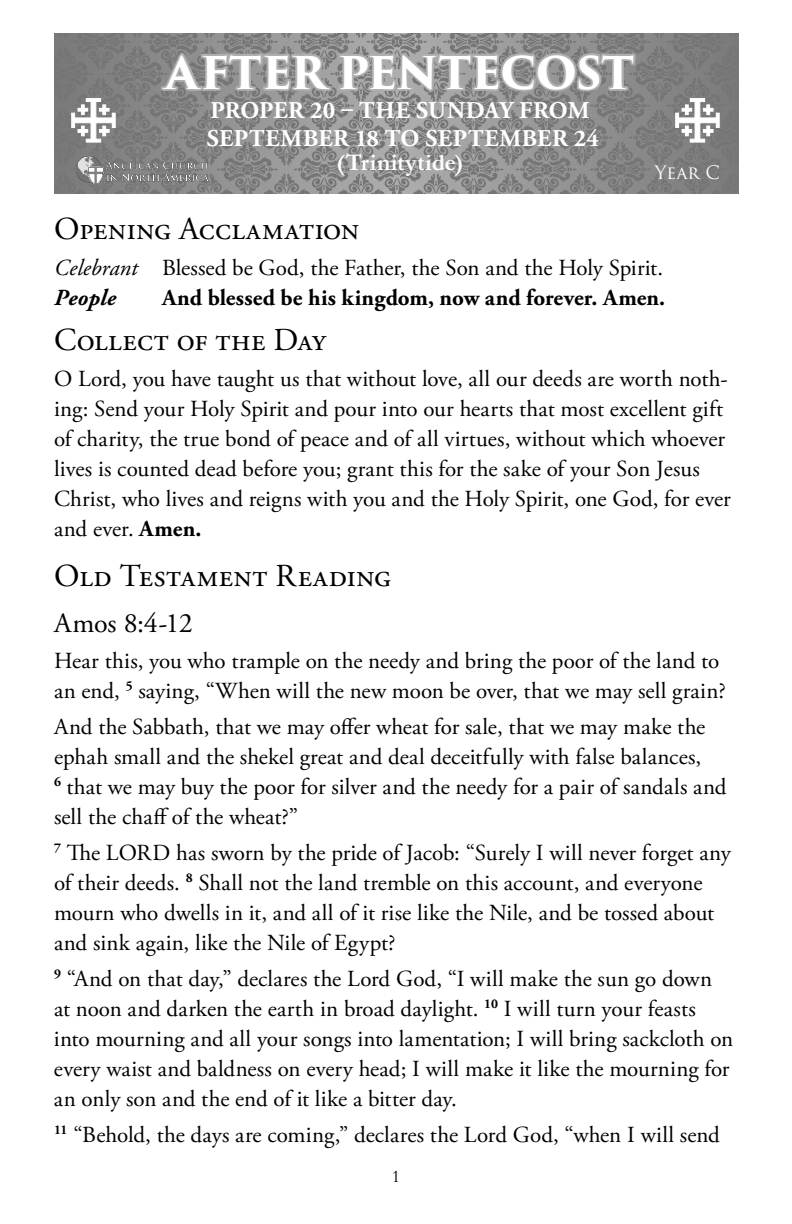
<style>
.page{position:relative;width:792px;height:1224px;background:#fff}
.page>*{position:absolute;margin:0;border:0;box-sizing:border-box;transform-origin:0 0}
.t1{font:700 44px "Trajan Pro 3";letter-spacing:-.01em;color:#fff}
.t2{font:32px "Adobe Garamond Pro";letter-spacing:.01em;color:#000}
.t3{font:28px "Adobe Garamond Pro";color:#000}
.t4{font:700 24px/28.8px "Adobe Garamond Pro";letter-spacing:.025em;color:#fff}
.t5{font:700 24px "Garamond";letter-spacing:.02em;color:#fff}
.t6{font:23px/30px "Adobe Garamond Pro";letter-spacing:-.005em;color:#000}
.t7{font:700 23px "Adobe Garamond Pro";letter-spacing:.005em;color:#000}
.t8{font:18px "Trajan Pro 3";color:#fff}
.t9{font:18px "Garamond";color:#000}
.s1{font-style:italic}
.s2{font-weight:700;font-style:italic}
.s3{font-weight:700}
</style>
<div class="page">
<svg style="left:397px;top:33px;width:341px;height:160px;background:#848484"></svg>
<svg style="left:54px;top:33px;width:343px;height:160px;background:#858585"></svg>
<svg style="left:72px;top:98px;width:43px;height:44px"></svg>
<svg style="left:676px;top:98px;width:43px;height:44px"></svg>
<img style="left:76px;top:157px;width:132px;height:27px">
<svg style="left:159px;top:33px;width:479px;height:91px;background:#919191"></svg>
<h1 class="t1" style="left:166px;top:40px;width:470px">AFTER PENTECOST</h1>
<p class="t4" style="left:207px;top:96px;width:394px">PROPER 20 – THE SUNDAY FROM<br>SEPTEMBER 18 TO SEPTEMBER 24</p>
<p class="t5" style="left:337px;top:146px;width:128px">(Trinitytide)</p>
<p class="t8" style="left:655px;top:160px;width:67px">Year C</p>
<h2 class="t2" style="left:54px;top:210px;width:307px">Opening Acclamation</h2>
<p class="t6" style="left:54px;top:254px;width:611px"><span class="s1">Celebrant</span> Blessed be God, the Father, the Son and the Holy Spirit.<br><span class="s2">People</span></p>
<p class="t7" style="left:162px;top:285px;width:505px">And blessed be his kingdom, now and forever. Amen.</p>
<h2 class="t2" style="left:54px;top:320px;width:274px">Collect of the Day</h2>
<p class="t6" style="left:54px;top:364px;width:678px">O Lord, you have taught us that without love, all our deeds are worth noth&shy;ing: Send your Holy Spirit and pour into our hearts that most excellent gift of charity, the true bond of peace and of all virtues, without which whoever lives is counted dead before you; grant this for the sake of your Son Jesus Christ, who lives and reigns with you and the Holy Spirit, one God, for ever and ever. <span class="s3">Amen.</span></p>
<h2 class="t2" style="left:54px;top:557px;width:339px">Old Testament Reading</h2>
<p class="t3" style="left:54px;top:606px;width:140px">Amos 8:4-12</p>
<p class="t6" style="left:54px;top:646px;width:673px">Hear this, you who trample on the needy and bring the poor of the land to an end, <sup>5</sup> saying, “When will the new moon be over, that we may sell grain?</p>
<p class="t6" style="left:54px;top:712px;width:674px">And the Sabbath, that we may offer wheat for sale, that we may make the ephah small and the shekel great and deal deceitfully with false balances,<br><sup>6</sup> that we may buy the poor for silver and the needy for a pair of sandals and sell the chaff of the wheat?”</p>
<p class="t6" style="left:54px;top:838px;width:679px"><sup>7</sup> The LORD has sworn by the pride of Jacob: “Surely I will never forget any of their deeds. <sup>8</sup> Shall not the land tremble on this account, and everyone mourn who dwells in it, and all of it rise like the Nile, and be tossed about and sink again, like the Nile of Egypt?</p>
<p class="t6" style="left:54px;top:964px;width:681px"><sup>9</sup> “And on that day,” declares the Lord God, “I will make the sun go down at noon and darken the earth in broad daylight. <sup>10</sup> I will turn your feasts into mourning and all your songs into lamentation; I will bring sackcloth on every waist and baldness on every head; I will make it like the mourning for an only son and the end of it like a bitter day.</p>
<p class="t6" style="left:54px;top:1120px;width:667px"><sup>11</sup> “Behold, the days are coming,” declares the Lord God, “when I will send</p>
<p class="t9" style="left:392px;top:1164px;width:10px">1</p>
</div>
